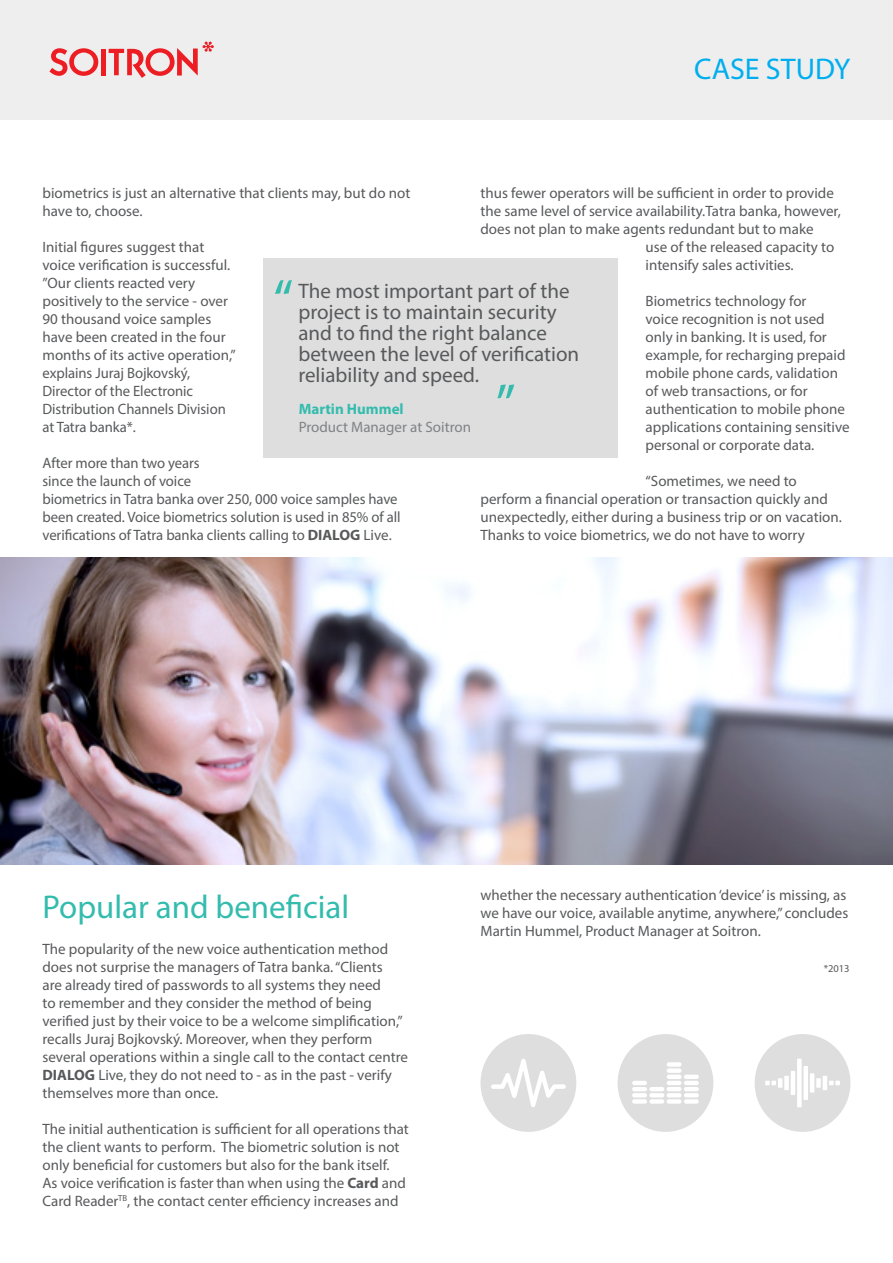
<style>
.page{position:relative;width:893px;height:1263px;background:#fff}
.page>*{position:absolute;margin:0;border:0;box-sizing:border-box;transform-origin:0 0}
.t1{font:56.85px "Myriad Pro";color:#33bcad}
.t2{font:33px "Myriad Pro";color:#33bcad}
.t3{font:30px "Myriad Pro";color:#00aeef}
.t4{font:21px/21px "Myriad Pro";color:#58595b}
.t5{font:15px/18px "Myriad Pro";color:#58595b}
.t6{font:15px "Myriad Pro";color:#808285}
.t7{font:700 15px "Myriad Pro";color:#33bcad}
.t8{font:10.5px "Myriad Pro";color:#58595b}
.s1{font-weight:700}
</style>
<div class="page">
<div style="left:0;top:0;width:893px;height:119px;background:#eee"></div>
<div style="left:264px;top:258px;width:354px;height:200px;background:#dedede"></div>
<img style="left:0;top:557px;width:893px;height:307px">
<svg style="left:755px;top:1034px;width:95px;height:98px"></svg>
<svg style="left:618px;top:1034px;width:95px;height:98px"></svg>
<svg style="left:480px;top:1034px;width:96px;height:98px"></svg>
<div style="left:101px;top:49px;width:5px;height:26px;background:#ed1d24"></div>
<svg style="left:109px;top:42px;width:105px;height:36px"></svg>
<svg style="left:49px;top:48px;width:49px;height:28px"></svg>
<h3 class="t3" style="left:694px;top:50px;width:158px">CASE STUDY</h3>
<p class="t5" style="left:480px;top:184px;width:355px">thus fewer operators will be sufficient in order to provide</p>
<p class="t5" style="left:480px;top:202px;width:362px">the same level of service availability.Tatra banka, however,</p>
<p class="t5" style="left:480px;top:220px;width:335px">does not plan to make agents redundant but to make</p>
<p class="t5" style="left:646px;top:238px;width:190px">use of the released capacity to</p>
<p class="t5" style="left:646px;top:256px;width:150px">intensify sales activities.</p>
<p class="t5" style="left:646px;top:292px;width:205px">Biometrics technology for<br>voice recognition is not used only in banking. It is used, for example, for recharging prepaid mobile phone cards, validation of web transactions, or for authentication to mobile phone applications containing sensitive personal or corporate data.</p>
<p class="t5" style="left:480px;top:472px;width:363px;text-indent:165px">“Sometimes, we need to perform a financial operation or transaction quickly and unexpectedly, either during a business trip or on vacation.<br>Thanks to voice biometrics, we do not have to worry</p>
<p class="t5" style="left:43px;top:184px;width:369px">biometrics is just an alternative that clients may, but do not have to, choose.</p>
<p class="t5" style="left:43px;top:238px;width:195px">Initial figures suggest that voice verification is successful. ”Our clients reacted very positively to the service - over<br>90 thousand voice samples have been created in the four months of its active operation,” explains Juraj Bojkovský,<br>Director of the Electronic<br>Distribution Channels Division at Tatra banka*.</p>
<p class="t5" style="left:43px;top:454px;width:360px">After more than two years<br>since the launch of voice<br>biometrics in Tatra banka over 250, 000 voice samples have been created. Voice biometrics solution is used in 85% of all verifications of Tatra banka clients calling to <span class="s1">DIALOG</span> Live.</p>
<h1 class="t1" style="left:273px;top:265px;width:22px">“</h1>
<h3 class="t4" style="left:298px;top:280px;width:282px">The most important part of the project is to maintain security and to find the right balance between the level of verification reliability and speed.</h3>
<h1 class="t1" style="left:516px;top:413px;width:22px;rotate:-180deg">“</h1>
<p class="t7" style="left:299px;top:399px;width:107px">Martin Hummel</p>
<p class="t6" style="left:299px;top:418px;width:174px">Product Manager at Soitron</p>
<h2 class="t2" style="left:43px;top:887px;width:308px">Popular and beneficial</h2>
<p class="t5" style="left:43px;top:940px;width:367px">The popularity of the new voice authentication method does not surprise the managers of Tatra banka. “Clients<br>are already tired of passwords to all systems they need<br>to remember and they consider the method of being verified just by their voice to be a welcome simplification,” recalls Juraj Bojkovský. Moreover, when they perform several operations within a single call to the contact centre <span class="s1">DIALOG</span> Live, they do not need to - as in the past - verify themselves more than once.</p>
<p class="t5" style="left:43px;top:1120px;width:368px">The initial authentication is sufficient for all operations that the client wants to perform. The biometric solution is not only beneficial for customers but also for the bank itself.<br>As voice verification is faster than when using the <span class="s1">Card</span> and Card Reader<sup>TB</sup>, the contact center efficiency increases and</p>
<p class="t5" style="left:480px;top:886px;width:369px">whether the necessary authentication ‘device’ is missing, as we have our voice, available anytime, anywhere,” concludes<br>Martin Hummel, Product Manager at Soitron.</p>
<p class="t8" style="left:824px;top:962px;width:27px">*2013</p>
</div>
